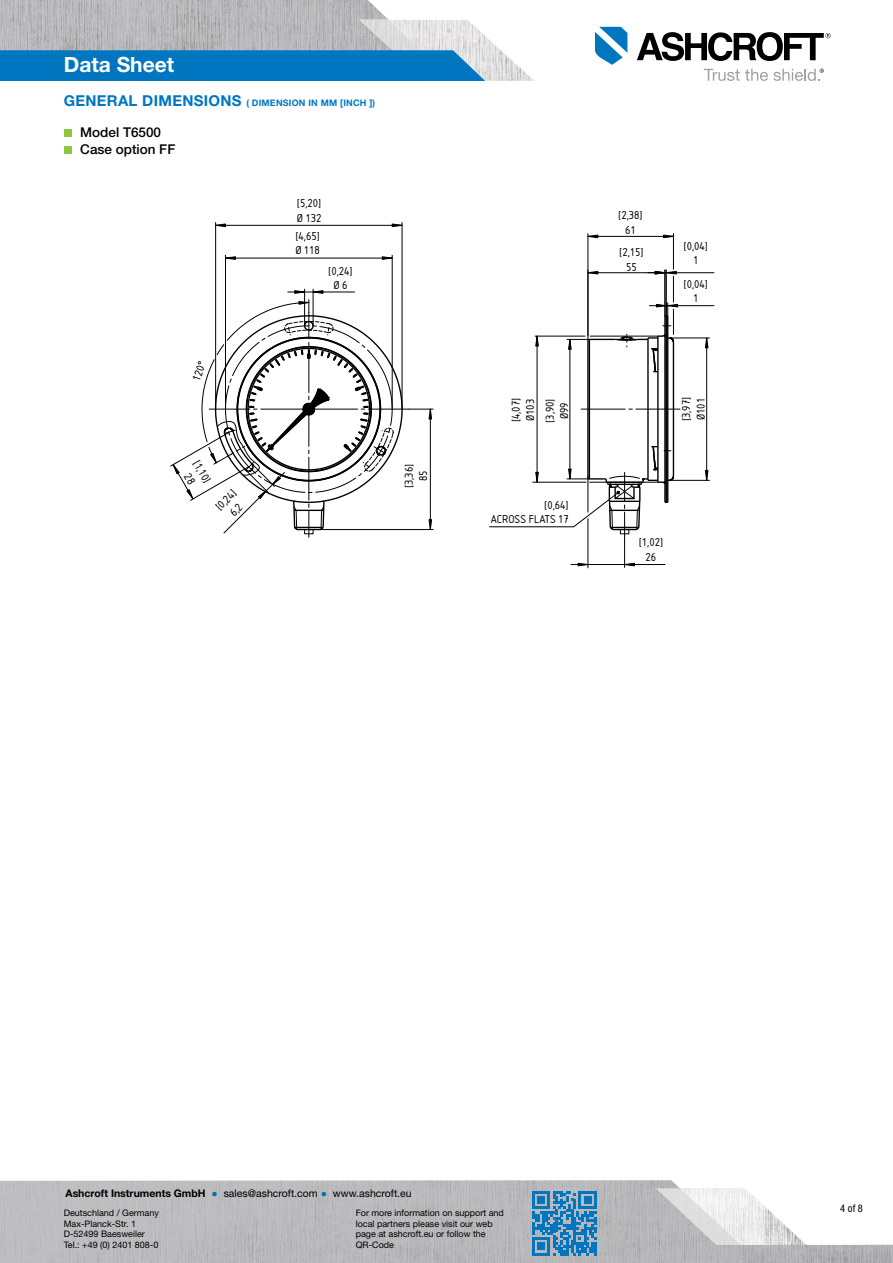
<style>
.page{position:relative;width:893px;height:1263px;background:#fff}
.page>*{position:absolute;margin:0;border:0;box-sizing:border-box;transform-origin:0 0}
.t1{font:700 21px "Helvetica Neue LT Pro";color:#fff}
.t2{font:500 13.5px/17.1px "Helvetica Neue LT Pro";color:#000}
.t3{font:12px/14.4px "Isonorm D";color:#000;text-align:center}
.t4{font:10.5px "Helvetica Neue LT Pro";color:#000}
.t5{font:condensed 10.5px "Helvetica Neue LT Pro";color:#000}
.t6{font:9px/10.8px "Helvetica Neue LT Pro";color:#000}
.t7{font:700 9px "Helvetica Neue LT Pro";letter-spacing:.02em;color:#0076c0}
.s1{font-size:15px}
.s2{font-weight:700}
.s3{font-family:"Arial";font-weight:700;color:#0072bc}
</style>
<div class="page">
<img style="left:0;top:0;width:395px;height:20px">
<svg style="left:595px;top:27px;width:32px;height:38px"></svg>
<svg style="left:637px;top:32px;width:194px;height:29px"></svg>
<svg style="left:0;top:20px;width:534px;height:61px;background:#70a4c5"></svg>
<svg style="left:704px;top:69px;width:120px;height:12px"></svg>
<svg style="left:0;top:1180px;width:893px;height:83px;fill:#bcbcbe"></svg>
<svg style="left:655px;top:1188px;width:110px;height:57px"></svg>
<svg style="left:429px;top:1185px;width:168px;height:70px;background:#90a9bb"></svg>
<div style="left:64px;top:129px;width:8px;height:8px;background:#8dc63f"></div>
<div style="left:64px;top:146px;width:8px;height:8px;background:#8dc63f"></div>
<hr style="left:673px;top:342px;width:1px;height:134px;background:#000">
<hr style="left:667px;top:316px;width:1px;height:186px;background:#000">
<hr style="left:664px;top:316px;width:2px;height:186px;background:#000">
<hr style="left:666px;top:316px;width:1px;height:186px;background:#000">
<hr style="left:657px;top:336px;width:2px;height:146px;background:#000">
<hr style="left:587px;top:340px;width:2px;height:139px;background:#000">
<hr style="left:647px;top:338px;width:2px;height:142px;background:#000">
<hr style="left:589px;top:339px;width:1px;height:140px;background:#000">
<hr style="left:636px;top:409px;width:44px;height:1px;background:#000">
<hr style="left:581px;top:409px;width:44px;height:1px;background:#000">
<hr style="left:535px;top:336px;width:50px;height:1px;background:#000">
<hr style="left:588px;top:519px;width:1px;height:49px;background:#000">
<hr style="left:368px;top:409px;width:41px;height:1px;background:#000">
<hr style="left:321px;top:529px;width:112px;height:1px;background:#000">
<hr style="left:430px;top:409px;width:1px;height:120px;background:#000">
<hr style="left:225px;top:255px;width:1px;height:154px;background:#000">
<hr style="left:392px;top:255px;width:1px;height:154px;background:#000">
<hr style="left:225px;top:258px;width:167px;height:1px;background:#000">
<svg style="left:409px;top:408px;width:24px;height:12px"></svg>
<svg style="left:428px;top:519px;width:4px;height:11px"></svg>
<svg style="left:226px;top:256px;width:10px;height:4px"></svg>
<svg style="left:382px;top:256px;width:11px;height:4px"></svg>
<hr style="left:706px;top:338px;width:1px;height:142px;background:#000">
<hr style="left:669px;top:480px;width:40px;height:1px;background:#000">
<hr style="left:669px;top:338px;width:40px;height:1px;background:#000">
<hr style="left:666px;top:272px;width:48px;height:1px;background:#000">
<hr style="left:665px;top:270px;width:1px;height:46px;background:#000">
<hr style="left:666px;top:270px;width:1px;height:46px;background:#000">
<hr style="left:668px;top:305px;width:46px;height:1px;background:#000">
<hr style="left:570px;top:339px;width:1px;height:140px;background:#000">
<hr style="left:537px;top:336px;width:1px;height:146px;background:#000">
<hr style="left:588px;top:234px;width:1px;height:102px;background:#000">
<hr style="left:673px;top:234px;width:1px;height:35px;background:#000">
<hr style="left:588px;top:236px;width:85px;height:1px;background:#000">
<svg style="left:705px;top:470px;width:4px;height:11px"></svg>
<svg style="left:705px;top:337px;width:4px;height:11px"></svg>
<svg style="left:567px;top:271px;width:111px;height:102px"></svg>
<svg style="left:535px;top:335px;width:4px;height:12px"></svg>
<svg style="left:489px;top:445px;width:186px;height:122px"></svg>
<svg style="left:587px;top:234px;width:11px;height:4px"></svg>
<svg style="left:663px;top:234px;width:10px;height:4px"></svg>
<hr style="left:304px;top:289px;width:1px;height:37px;background:#000">
<hr style="left:313px;top:289px;width:1px;height:37px;background:#000">
<hr style="left:216px;top:225px;width:186px;height:1px;background:#000">
<hr style="left:402px;top:222px;width:1px;height:187px;background:#000">
<hr style="left:215px;top:222px;width:1px;height:187px;background:#000">
<hr style="left:313px;top:292px;width:42px;height:1px;background:#000">
<svg style="left:392px;top:223px;width:11px;height:4px"></svg>
<svg style="left:215px;top:223px;width:11px;height:4px"></svg>
<svg style="left:288px;top:290px;width:36px;height:4px"></svg>
<svg style="left:170px;top:300px;width:233px;height:237px"></svg>
<h1 class="t1" style="left:64px;top:51px;width:112px">Data Sheet</h1>
<p class="t7" style="left:64px;top:97px;width:313px"><span class="s1">GENERAL DIMENSIONS</span> ( DIMENSION IN MM [INCH ])</p>
<h2 class="t2" style="left:80px;top:124px;width:97px">Model T6500<br>Case option FF</h2>
<h3 class="t3" style="left:189px;top:379px;width:22px;rotate:-70deg">120°</h3>
<h3 class="t3" style="left:297px;top:196px;width:26px;text-align:left">[5,20]<br>Ø 132</h3>
<h3 class="t3" style="left:295px;top:229px;width:26px;text-align:left">[4,65]<br>Ø 118</h3>
<h3 class="t3" style="left:328px;top:264px;width:26px">[0,24]<br>Ø 6</h3>
<h3 class="t3" style="left:202px;top:457px;width:26px;rotate:60deg">[1,10]<br>28</h3>
<h3 class="t3" style="left:212px;top:503px;width:26px;rotate:-45deg">[0,24]<br>6,2</h3>
<h3 class="t3" style="left:402px;top:488px;width:26px;rotate:-90deg">[3,36]<br>85</h3>
<h3 class="t3" style="left:509px;top:422px;width:26px;text-align:left;rotate:-90deg">[4,07]<br>Ø103</h3>
<h3 class="t3" style="left:543px;top:423px;width:26px;rotate:-90deg">[3,90]<br>Ø99</h3>
<h3 class="t3" style="left:491px;top:498px;width:80px;text-align:right">[0,64]<br>ACROSS FLATS 17</h3>
<h3 class="t3" style="left:618px;top:208px;width:26px">[2,38]<br>61</h3>
<h3 class="t3" style="left:619px;top:245px;width:26px">[2,15]<br>55</h3>
<h3 class="t3" style="left:684px;top:239px;width:26px">[0,04]<br>1</h3>
<h3 class="t3" style="left:684px;top:277px;width:26px">[0,04]<br>1</h3>
<h3 class="t3" style="left:679px;top:421px;width:26px;text-align:left;rotate:-90deg">[3,97]<br>Ø101</h3>
<h3 class="t3" style="left:639px;top:535px;width:26px">[1,02]<br>26</h3>
<p class="t4" style="left:65px;top:1186px;width:348px"><span class="s2">Ashcroft Instruments GmbH</span> <span class="s3">●</span> sales@ashcroft.com <span class="s3">●</span> www.ashcroft.eu</p>
<p class="t6" style="left:356px;top:1207px;width:150px">For more information on support and local partners please visit our web page at ashcroft.eu or follow the<br>QR-Code</p>
<p class="t6" style="left:64px;top:1207px;width:97px">Deutschland / Germany<br>Max-Planck-Str. 1<br>D-52499 Baesweiler<br>Tel.: +49 (0) 2401 808-0</p>
<p class="t5" style="left:840px;top:1202px;width:24px">4 of 8</p>
</div>
